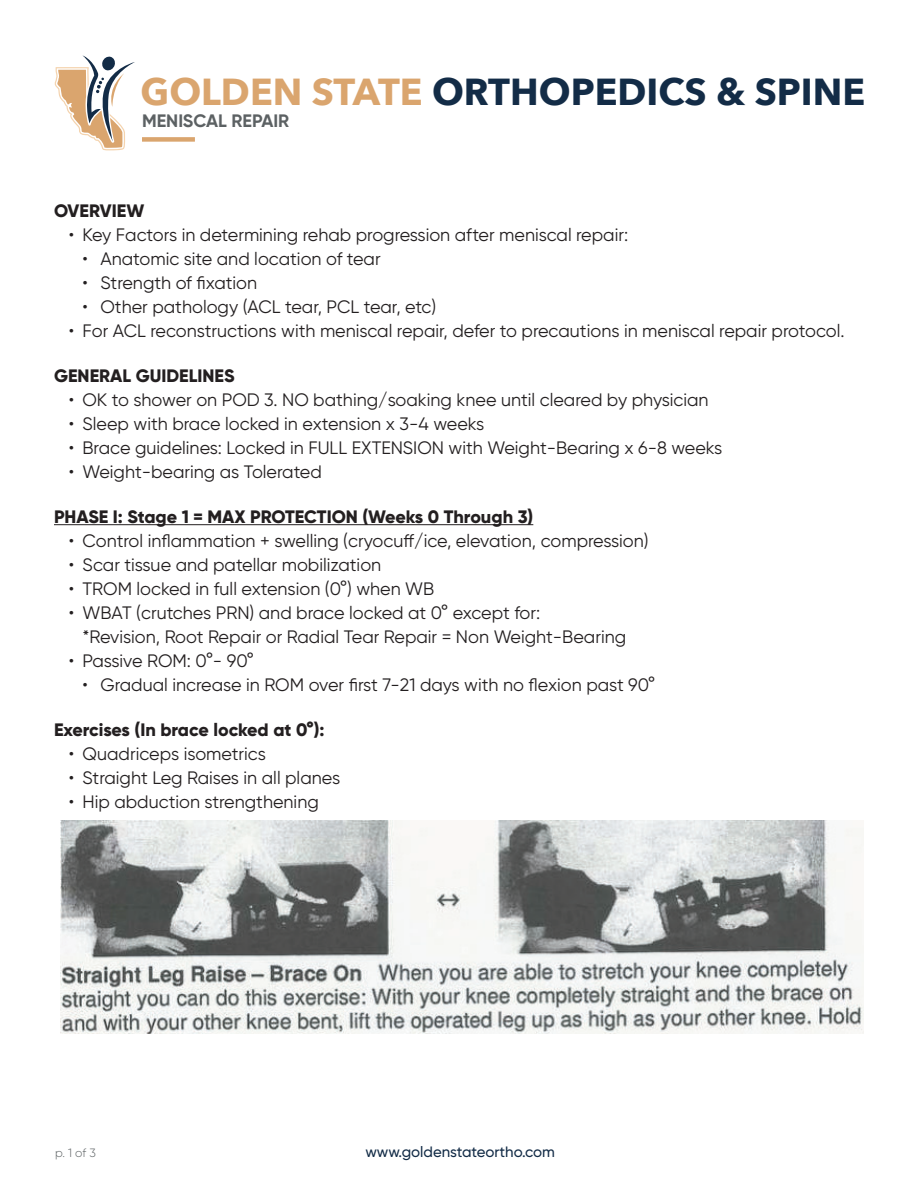
<style>
.page{position:relative;width:918px;height:1188px;background:#fff}
.page>*{position:absolute;margin:0;border:0;box-sizing:border-box;transform-origin:0 0}
.t1{font:700 37.5px "Avenir Next";color:#132c47}
.t2{font:18px/24px "Gilroy";color:#231f20}
.t3{font:800 18px "Gilroy";color:#231f20}
.t4{font:700 18px "Gilroy";color:#5c6163}
.t5{font:500 15px "Gilroy";color:#132c47}
.t6{font:300 12px "Gilroy";color:#5c6163}
.s1{color:#daa56e}
</style>
<div class="page">
<svg style="left:55px;top:55px;width:80px;height:95px"></svg>
<div style="left:142px;top:137px;width:53px;height:5px;background:#daa56e"></div>
<hr style="left:54px;top:524px;width:479px;height:1px;background:#231f20">
<img style="left:61px;top:821px;width:803px;height:212px">
<h1 class="t1" style="left:141px;top:59px;width:726px"><span class="s1">GOLDEN STATE</span> ORTHOPEDICS &amp; SPINE</h1>
<p class="t4" style="left:142px;top:110px;width:149px">MENISCAL REPAIR</p>
<p class="t3" style="left:54px;top:199px;width:92px">OVERVIEW</p>
<p class="t2" style="left:69px;top:222px;width:561px">• Key Factors in determining rehab progression after meniscal repair:</p>
<p class="t2" style="left:82px;top:246px;width:300px">• Anatomic site and location of tear</p>
<p class="t2" style="left:82px;top:270px;width:176px">• Strength of fixation</p>
<p class="t2" style="left:82px;top:294px;width:355px">• Other pathology (ACL tear, PCL tear, etc)</p>
<p class="t2" style="left:69px;top:318px;width:777px">• For ACL reconstructions with meniscal repair, defer to precautions in meniscal repair protocol.</p>
<p class="t3" style="left:54px;top:364px;width:182px">GENERAL GUIDELINES</p>
<p class="t2" style="left:69px;top:387px;width:641px">• OK to shower on POD 3. NO bathing/soaking knee until cleared by physician</p>
<p class="t2" style="left:69px;top:411px;width:417px">• Sleep with brace locked in extension x 3-4 weeks</p>
<p class="t2" style="left:69px;top:435px;width:655px">• Brace guidelines: Locked in FULL EXTENSION with Weight-Bearing x 6-8 weeks</p>
<p class="t2" style="left:69px;top:459px;width:254px">• Weight-bearing as Tolerated</p>
<p class="t3" style="left:54px;top:505px;width:481px">PHASE I: Stage 1 = MAX PROTECTION (Weeks 0 Through 3)</p>
<p class="t2" style="left:69px;top:528px;width:581px">• Control inflammation + swelling (cryocuff/ice, elevation, compression)</p>
<p class="t2" style="left:69px;top:552px;width:314px">• Scar tissue and patellar mobilization</p>
<p class="t2" style="left:69px;top:576px;width:367px">• TROM locked in full extension (0°) when WB</p>
<p class="t2" style="left:82px;top:600px;width:545px;text-indent:-14px">• WBAT (crutches PRN) and brace locked at 0° except for:<br>*Revision, Root Repair or Radial Tear Repair = Non Weight-Bearing</p>
<p class="t2" style="left:69px;top:648px;width:186px">• Passive ROM: 0°- 90°</p>
<p class="t2" style="left:82px;top:672px;width:574px">• Gradual increase in ROM over first 7-21 days with no flexion past 90°</p>
<p class="t3" style="left:54px;top:718px;width:272px">Exercises (In brace locked at 0°):</p>
<p class="t2" style="left:69px;top:741px;width:198px">• Quadriceps isometrics</p>
<p class="t2" style="left:69px;top:765px;width:273px">• Straight Leg Raises in all planes</p>
<p class="t2" style="left:69px;top:789px;width:251px">• Hip abduction strengthening</p>
<p class="t6" style="left:55px;top:1146px;width:42px">p. 1 of 3</p>
<p class="t5" style="left:365px;top:1142px;width:191px">www.goldenstateortho.com</p>
</div>
